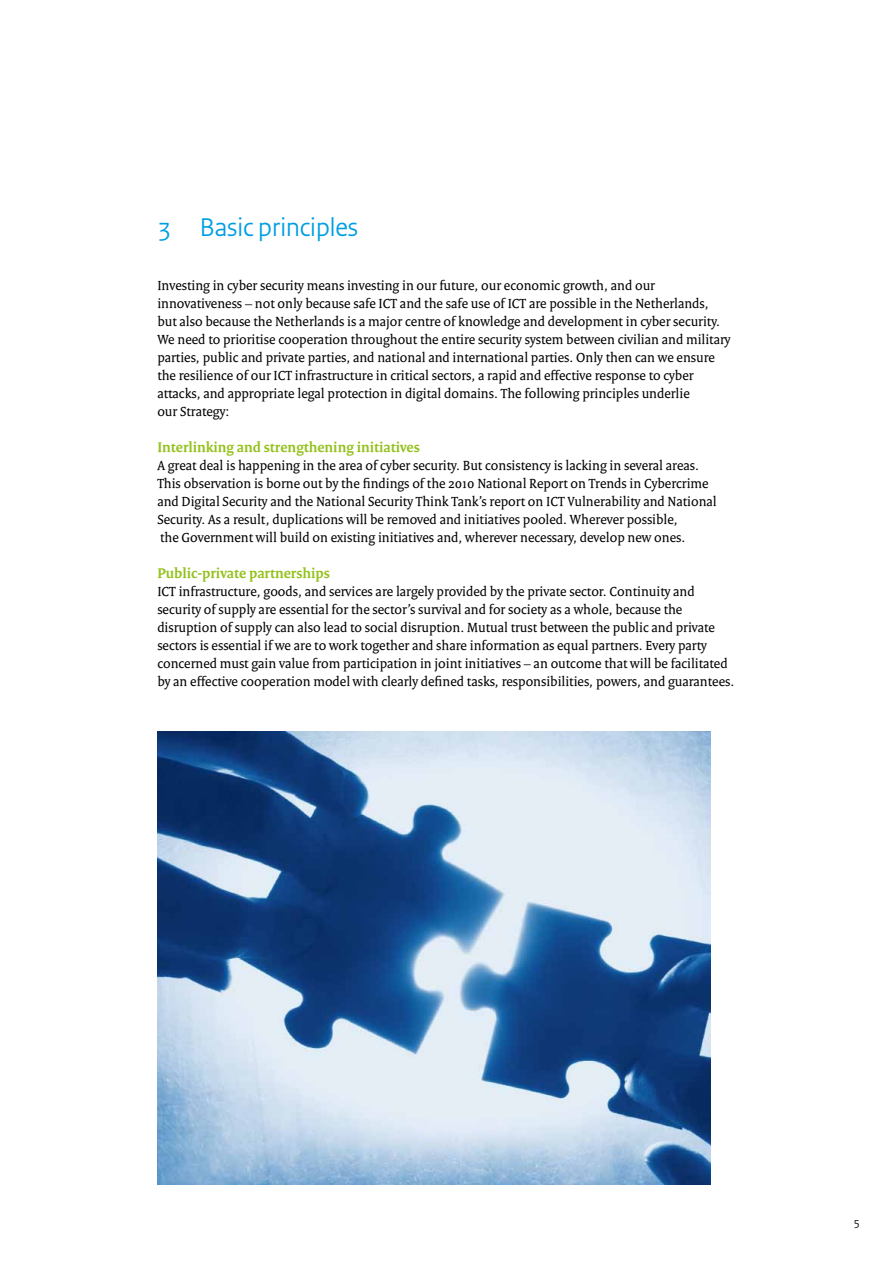
<style>
.page{position:relative;width:893px;height:1263px;background:#fff}
.page>*{position:absolute;margin:0;border:0;box-sizing:border-box;transform-origin:0 0}
.t1{font:27px "Rijksoverheid Sans";color:#009ee3}
.t2{font:700 15px "Rijksoverheid Serif";color:#94c11c}
.t3{font:14.25px/18px "Rijksoverheid Serif";color:#000}
.t4{font:12px "Rijksoverheid Sans";color:#000}
</style>
<div class="page">
<img style="left:157px;top:731px;width:553px;height:454px">
<h1 class="t1" style="left:157px;top:211px;width:202px">3 Basic principles</h1>
<p class="t3" style="left:157px;top:276px;width:575px">Investing in cyber security means investing in our future, our economic growth, and our innovativeness – not only because safe ICT and the safe use of ICT are possible in the Netherlands, but also because the Netherlands is a major centre of knowledge and development in cyber security.<br>We need to prioritise cooperation throughout the entire security system between civilian and military parties, public and private parties, and national and international parties. Only then can we ensure the resilience of our ICT infrastructure in critical sectors, a rapid and effective response to cyber attacks, and appropriate legal protection in digital domains. The following principles underlie<br>our Strategy:</p>
<p class="t2" style="left:157px;top:438px;width:264px">Interlinking and strengthening initiatives</p>
<p class="t3" style="left:157px;top:456px;width:561px">A great deal is happening in the area of cyber security. But consistency is lacking in several areas.<br>This observation is borne out by the findings of the 2010 National Report on Trends in Cybercrime and Digital Security and the National Security Think Tank’s report on ICT Vulnerability and National Security. As a result, duplications will be removed and initiatives pooled. Wherever possible,<br>the Government will build on existing initiatives and, wherever necessary, develop new ones.</p>
<p class="t2" style="left:157px;top:564px;width:174px">Public-private partnerships</p>
<p class="t3" style="left:157px;top:582px;width:578px">ICT infrastructure, goods, and services are largely provided by the private sector. Continuity and security of supply are essential for the sector’s survival and for society as a whole, because the disruption of supply can also lead to social disruption. Mutual trust between the public and private sectors is essential if we are to work together and share information as equal partners. Every party concerned must gain value from participation in joint initiatives – an outcome that will be facilitated by an effective cooperation model with clearly defined tasks, responsibilities, powers, and guarantees.</p>
<p class="t4" style="left:854px;top:1215px;width:8px">5</p>
</div>
